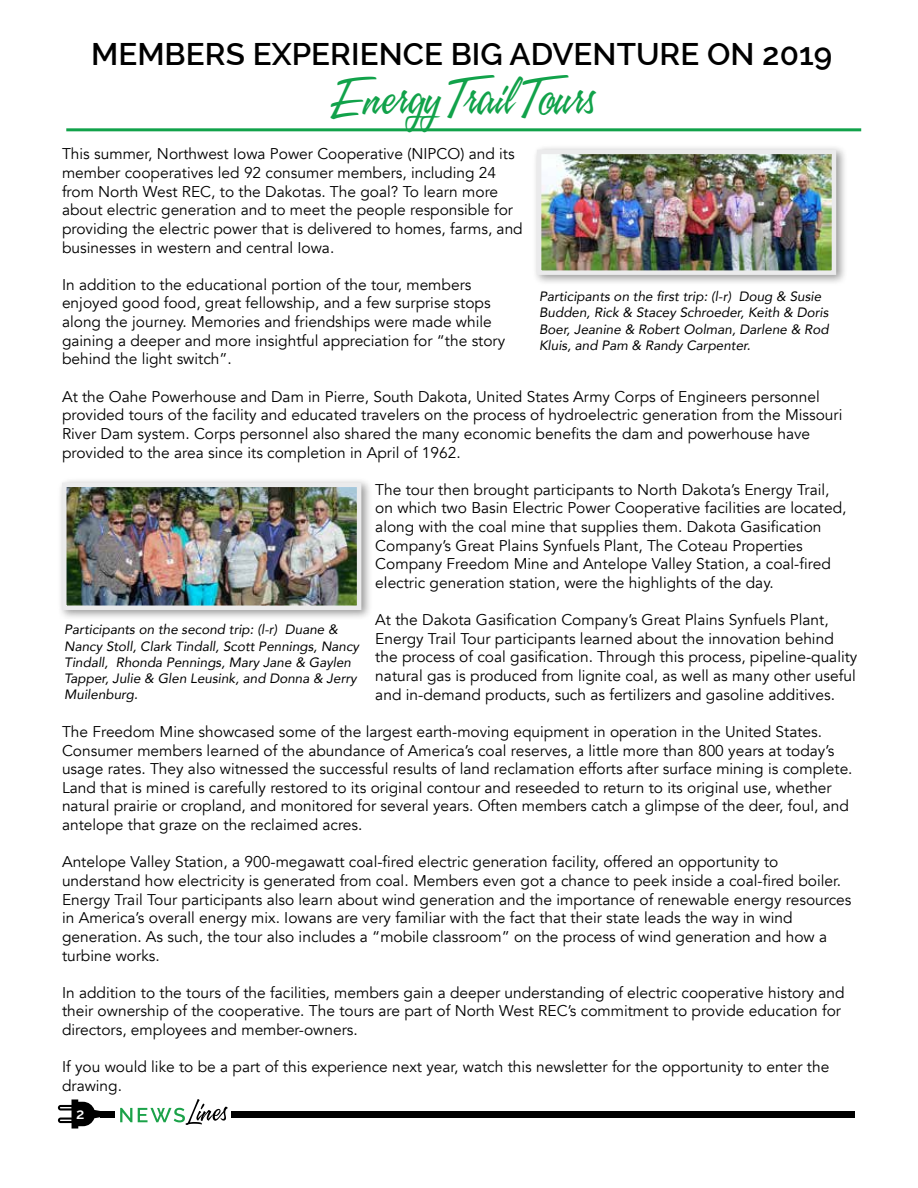
<style>
.page{position:relative;width:918px;height:1188px;background:#fff}
.page>*{position:absolute;margin:0;border:0;box-sizing:border-box;transform-origin:0 0}
.t1{font:48px "A&S Speedway";color:#11a24a}
.t2{font:600 31.35px "Raleway";color:#000}
.t3{font:15.6px/18.6px "Avenir";color:#000}
.t4{font:600 15px "Raleway";color:#fff}
.t5{font:italic 13.5px/16.2px "Avenir";color:#000}
</style>
<div class="page">
<svg style="left:58px;top:1099px;width:42px;height:30px"></svg>
<div style="left:100px;top:1111px;width:754px;height:6px;background:#000"></div>
<div style="left:115px;top:1105px;width:116px;height:20px;background:#fff"></div>
<svg style="left:120px;top:1108px;width:12px;height:14px"></svg>
<svg style="left:138px;top:1099px;width:90px;height:26px"></svg>
<hr style="left:66px;top:128px;width:795px;height:3px;background:#11a24a">
<div style="left:57px;top:478px;width:316px;height:143px;background:#000;opacity:.4"></div>
<img style="left:67px;top:488px;width:289px;height:117px">
<div style="left:62px;top:483px;width:299px;height:127px;border:4px solid #ebebec"></div>
<div style="left:532px;top:145px;width:316px;height:141px;background:#000;opacity:.4"></div>
<img style="left:542px;top:155px;width:289px;height:115px">
<div style="left:537px;top:150px;width:299px;height:125px;border:4px solid #ebebec"></div>
<h2 class="t2" style="left:91px;top:36px;width:743px">MEMBERS EXPERIENCE BIG ADVENTURE ON 2019</h2>
<h1 class="t1" style="left:330px;top:71px;width:266px">Energy Trail Tours</h1>
<p class="t3" style="left:62px;top:145px;width:462px">This summer, Northwest Iowa Power Cooperative (NIPCO) and its member cooperatives led 92 consumer members, including 24 from North West REC, to the Dakotas. The goal? To learn more about electric generation and to meet the people responsible for providing the electric power that is delivered to homes, farms, and businesses in western and central Iowa.</p>
<p class="t3" style="left:62px;top:275px;width:445px">In addition to the educational portion of the tour, members enjoyed good food, great fellowship, and a few surprise stops along the journey. Memories and friendships were made while gaining a deeper and more insightful appreciation for “the story behind the light switch”.</p>
<p class="t3" style="left:62px;top:387px;width:782px">At the Oahe Powerhouse and Dam in Pierre, South Dakota, United States Army Corps of Engineers personnel provided tours of the facility and educated travelers on the process of hydroelectric generation from the Missouri River Dam system. Corps personnel also shared the many economic benefits the dam and powerhouse have provided to the area since its completion in April of 1962.</p>
<p class="t3" style="left:375px;top:480px;width:473px">The tour then brought participants to North Dakota’s Energy Trail, on which two Basin Electric Power Cooperative facilities are located, along with the coal mine that supplies them. Dakota Gasification Company’s Great Plains Synfuels Plant, The Coteau Properties Company Freedom Mine and Antelope Valley Station, a coal-fired electric generation station, were the highlights of the day.</p>
<p class="t3" style="left:375px;top:611px;width:484px">At the Dakota Gasification Company’s Great Plains Synfuels Plant, Energy Trail Tour participants learned about the innovation behind the process of coal gasification. Through this process, pipeline-quality natural gas is produced from lignite coal, as well as many other useful and in-demand products, such as fertilizers and gasoline additives.</p>
<p class="t3" style="left:62px;top:723px;width:792px">The Freedom Mine showcased some of the largest earth-moving equipment in operation in the United States.<br>Consumer members learned of the abundance of America’s coal reserves, a little more than 800 years at today’s usage rates. They also witnessed the successful results of land reclamation efforts after surface mining is complete.<br>Land that is mined is carefully restored to its original contour and reseeded to return to its original use, whether natural prairie or cropland, and monitored for several years. Often members catch a glimpse of the deer, foul, and antelope that graze on the reclaimed acres.</p>
<p class="t3" style="left:62px;top:853px;width:791px">Antelope Valley Station, a 900-megawatt coal-fired electric generation facility, offered an opportunity to understand how electricity is generated from coal. Members even got a chance to peek inside a coal-fired boiler.<br>Energy Trail Tour participants also learn about wind generation and the importance of renewable energy resources in America’s overall energy mix. Iowans are very familiar with the fact that their state leads the way in wind generation. As such, the tour also includes a “mobile classroom” on the process of wind generation and how a turbine works.</p>
<p class="t3" style="left:62px;top:983px;width:784px">In addition to the tours of the facilities, members gain a deeper understanding of electric cooperative history and their ownership of the cooperative. The tours are part of North West REC’s commitment to provide education for directors, employees and member-owners.</p>
<p class="t3" style="left:62px;top:1058px;width:769px">If you would like to be a part of this experience next year, watch this newsletter for the opportunity to enter the drawing.</p>
<p class="t5" style="left:539px;top:288px;width:291px">Participants on the first trip: (l-r) Doug &amp; Susie Budden, Rick &amp; Stacey Schroeder, Keith &amp; Doris Boer, Jeanine &amp; Robert Oolman, Darlene &amp; Rod Kluis, and Pam &amp; Randy Carpenter.</p>
<p class="t5" style="left:64px;top:621px;width:296px">Participants on the second trip: (l-r) Duane &amp; Nancy Stoll, Clark Tindall, Scott Pennings, Nancy Tindall, Rhonda Pennings, Mary Jane &amp; Gaylen Tapper, Julie &amp; Glen Leusink, and Donna &amp; Jerry Muilenburg.</p>
<p class="t4" style="left:76px;top:1105px;width:10px">2</p>
</div>
